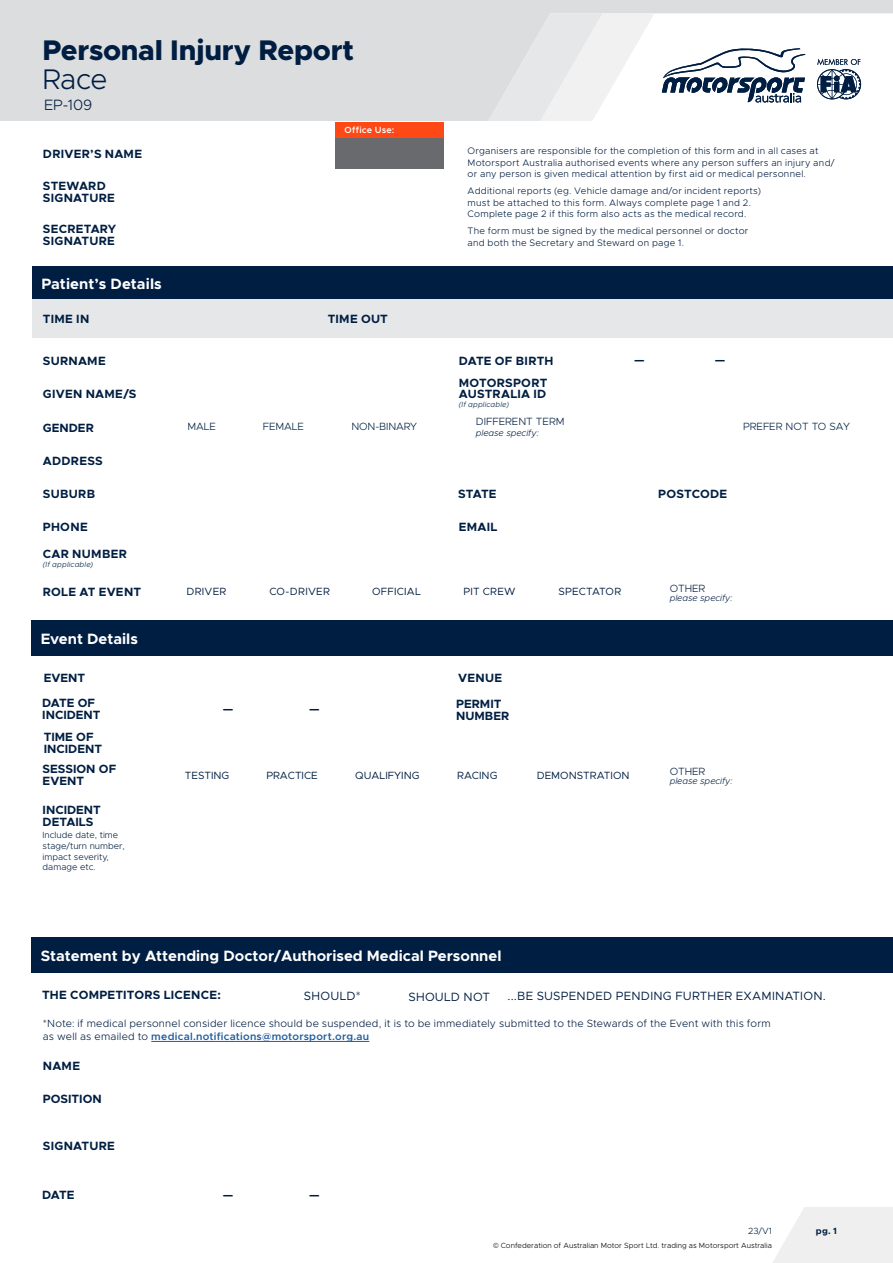
<style>
.page{position:relative;width:893px;height:1263px;background:#fff}
.page>*{position:absolute;margin:0;border:0;box-sizing:border-box;transform-origin:0 0}
.t1{font:800 28.5px "Metropolis";letter-spacing:-.01em;color:#001e42}
.t2{font:300 28.5px "Metropolis";color:#001e42}
.t3{font:700 15px "Metropolis";color:#fff}
.t4{font:300 15px "Metropolis";color:#001e42}
.t5{font:700 12px/12px "Metropolis";letter-spacing:.015em;color:#001e42}
.t6{font:12px "Metropolis";letter-spacing:.02em;color:#001e42}
.t7{font:300 10.5px/12.6px "Metropolis";letter-spacing:.015em;color:#001e42}
.t8{font:10.5px "Metropolis";color:#001e42}
.t9{font:300 10.5px "Metropolis";letter-spacing:-.01em;color:#001e42}
.t10{font:10.5px "Metropolis";letter-spacing:.02em;color:#001e42}
.t11{font:10.5px "Metropolis";letter-spacing:.025em;color:#001e42}
.t12{font:300 9.45px/11.4px "Metropolis";letter-spacing:.025em;color:#001e42}
.t13{font:300 9px/10.8px "Metropolis";color:#001e42}
.t14{font:italic 300 9px "Metropolis";color:#001e42}
.t15{font:600 9px "Metropolis";letter-spacing:.025em;color:#fff}
.t16{font:700 9px "Metropolis";color:#001e42}
.t17{font:300 7.5px "Metropolis";color:#000}
.t18{font:italic 300 7.5px "Metropolis";letter-spacing:.025em;color:#001e42}
.s1{font-weight:600;color:#215e9e}
.s2{font-family:"Montserrat"}
</style>
<div class="page">
<svg style="left:773px;top:1207px;width:120px;height:56px"></svg>
<svg style="left:0;top:0;width:893px;height:120px;fill:#dcddde"></svg>
<svg style="left:483px;top:13px;width:171px;height:107px"></svg>
<div style="left:32px;top:266px;width:861px;height:35px;background:#001e42"></div>
<div style="left:32px;top:299px;width:861px;height:38px;background:#e6e7e8"></div>
<div style="left:32px;top:620px;width:861px;height:35px;background:#001e42"></div>
<div style="left:32px;top:938px;width:861px;height:35px;background:#001e42"></div>
<div style="left:336px;top:137px;width:108px;height:32px;background:#696a6d"></div>
<div style="left:336px;top:122px;width:108px;height:15px;background:#fe4815"></div>
<hr style="left:151px;top:1041px;width:218px;height:1px;background:#215e9e">
<h1 class="t1" style="left:43px;top:32px;width:313px">Personal Injury Report</h1>
<h1 class="t2" style="left:43px;top:61px;width:66px">Race</h1>
<h2 class="t4" style="left:44px;top:96px;width:50px">EP-109</h2>
<p class="t5" style="left:43px;top:147px;width:101px">DRIVER’S NAME</p>
<p class="t5" style="left:43px;top:179px;width:73px">STEWARD<br>SIGNATURE</p>
<p class="t5" style="left:43px;top:223px;width:75px">SECRETARY<br>SIGNATURE</p>
<h2 class="t3" style="left:41px;top:275px;width:122px">Patient’s Details</h2>
<p class="t15" style="left:345px;top:125px;width:51px">Office Use:</p>
<p class="t5" style="left:43px;top:313px;width:48px">TIME IN</p>
<p class="t5" style="left:328px;top:313px;width:62px">TIME OUT</p>
<p class="t5" style="left:43px;top:355px;width:64px">SURNAME</p>
<p class="t5" style="left:43px;top:388px;width:95px">GIVEN NAME/S</p>
<p class="t12" style="left:468px;top:145px;width:369px">Organisers are responsible for the completion of this form and in all cases at<br>Motorsport Australia authorised events where any person suffers an injury and/ or any person is given medical attention by first aid or medical personnel.</p>
<p class="t12" style="left:468px;top:185px;width:295px">Additional reports (eg. Vehicle damage and/or incident reports) must be attached to this form. Always complete page 1 and 2.<br>Complete page 2 if this form also acts as the medical record.</p>
<p class="t12" style="left:468px;top:225px;width:282px">The form must be signed by the medical personnel or doctor and both the Secretary and Steward on page 1.</p>
<p class="t5" style="left:459px;top:355px;width:96px">DATE OF BIRTH</p>
<p class="t5" style="left:634px;top:353px;width:12px">—</p>
<p class="t5" style="left:715px;top:353px;width:12px">—</p>
<p class="t5" style="left:459px;top:378px;width:90px;line-height:10.5px">MOTORSPORT<br>AUSTRALIA ID</p>
<p class="t18" style="left:459px;top:399px;width:52px">(If applicable)</p>
<p class="t7" style="left:476px;top:415px;width:90px">DIFFERENT TERM</p>
<p class="t14" style="left:476px;top:427px;width:65px">please specify:</p>
<p class="t5" style="left:43px;top:421px;width:52px">GENDER</p>
<p class="t7" style="left:188px;top:420px;width:30px">MALE</p>
<p class="t7" style="left:263px;top:420px;width:43px">FEMALE</p>
<p class="t9" style="left:351px;top:420px;width:67px">NON-BINARY</p>
<p class="t7" style="left:743px;top:420px;width:109px">PREFER NOT TO SAY</p>
<p class="t5" style="left:43px;top:454px;width:61px">ADDRESS</p>
<p class="t5" style="left:43px;top:488px;width:54px">SUBURB</p>
<p class="t5" style="left:458px;top:488px;width:40px">STATE</p>
<p class="t5" style="left:43px;top:521px;width:46px">PHONE</p>
<p class="t5" style="left:43px;top:548px;width:86px">CAR NUMBER</p>
<p class="t18" style="left:43px;top:560px;width:52px">(If applicable)</p>
<p class="t5" style="left:43px;top:586px;width:100px">ROLE AT EVENT</p>
<h2 class="t3" style="left:41px;top:629px;width:99px">Event Details</h2>
<p class="t5" style="left:42px;top:665px;width:54px;line-height:25.3px">EVENT<br>DATE OF</p>
<p class="t5" style="left:42px;top:709px;width:60px">INCIDENT</p>
<p class="t5" style="left:44px;top:730px;width:60px">TIME OF<br>INCIDENT</p>
<p class="t8" style="left:186px;top:585px;width:41px">DRIVER</p>
<p class="t10" style="left:269px;top:585px;width:62px">CO-DRIVER</p>
<p class="t11" style="left:372px;top:585px;width:50px">OFFICIAL</p>
<p class="t5" style="left:223px;top:703px;width:12px">—</p>
<p class="t5" style="left:309px;top:703px;width:12px">—</p>
<p class="t5" style="left:459px;top:521px;width:40px">EMAIL</p>
<p class="t8" style="left:463px;top:585px;width:54px">PIT CREW</p>
<p class="t8" style="left:558px;top:585px;width:64px">SPECTATOR</p>
<p class="t5" style="left:458px;top:672px;width:46px">VENUE</p>
<p class="t5" style="left:456px;top:697px;width:54px">PERMIT<br>NUMBER</p>
<p class="t5" style="left:43px;top:763px;width:75px">SESSION OF<br>EVENT</p>
<p class="t8" style="left:185px;top:768px;width:46px">TESTING</p>
<p class="t8" style="left:266px;top:768px;width:53px">PRACTICE</p>
<p class="t8" style="left:355px;top:768px;width:66px">QUALIFYING</p>
<p class="t8" style="left:457px;top:768px;width:42px">RACING</p>
<p class="t8" style="left:537px;top:768px;width:94px">DEMONSTRATION</p>
<p class="t5" style="left:43px;top:804px;width:60px">INCIDENT<br>DETAILS</p>
<p class="t13" style="left:43px;top:829px;width:84px">Include date, time stage/turn number, impact severity, damage etc.</p>
<p class="t5" style="left:658px;top:488px;width:70px">POSTCODE</p>
<p class="t7" style="left:670px;top:582px;width:37px">OTHER</p>
<p class="t14" style="left:670px;top:592px;width:64px">please specify:</p>
<p class="t7" style="left:670px;top:765px;width:37px">OTHER</p>
<p class="t14" style="left:670px;top:775px;width:64px">please specify:</p>
<h2 class="t3" style="left:41px;top:946px;width:462px">Statement by Attending Doctor/Authorised Medical Personnel</h2>
<p class="t5" style="left:42px;top:989px;width:180px">THE COMPETITORS LICENCE:</p>
<p class="t6" style="left:304px;top:989px;width:58px">SHOULD*</p>
<p class="t6" style="left:408px;top:989px;width:83px">SHOULD NOT</p>
<p class="t6" style="left:508px;top:989px;width:320px">...BE SUSPENDED PENDING FURTHER EXAMINATION.</p>
<p class="t7" style="left:43px;top:1017px;width:729px">*Note: if medical personnel consider licence should be suspended, it is to be immediately submitted to the Stewards of the Event with this form as well as emailed to <span class="s1">medical.notifications@motorsport.org.au</span></p>
<p class="t5" style="left:43px;top:1059px;width:39px">NAME</p>
<p class="t5" style="left:43px;top:1093px;width:60px">POSITION</p>
<p class="t5" style="left:43px;top:1140px;width:73px">SIGNATURE</p>
<p class="t5" style="left:42px;top:1189px;width:34px">DATE</p>
<p class="t5" style="left:223px;top:1189px;width:12px">—</p>
<p class="t5" style="left:309px;top:1189px;width:12px">—</p>
<p class="t13" style="left:748px;top:1225px;width:25px">23/V1</p>
<p class="t16" style="left:816px;top:1225px;width:23px">pg. 1</p>
<p class="t17" style="left:493px;top:1240px;width:280px"><span class="s2">©</span> Confederation of Australian Motor Sport Ltd. trading as Motorsport Australia</p>
</div>
